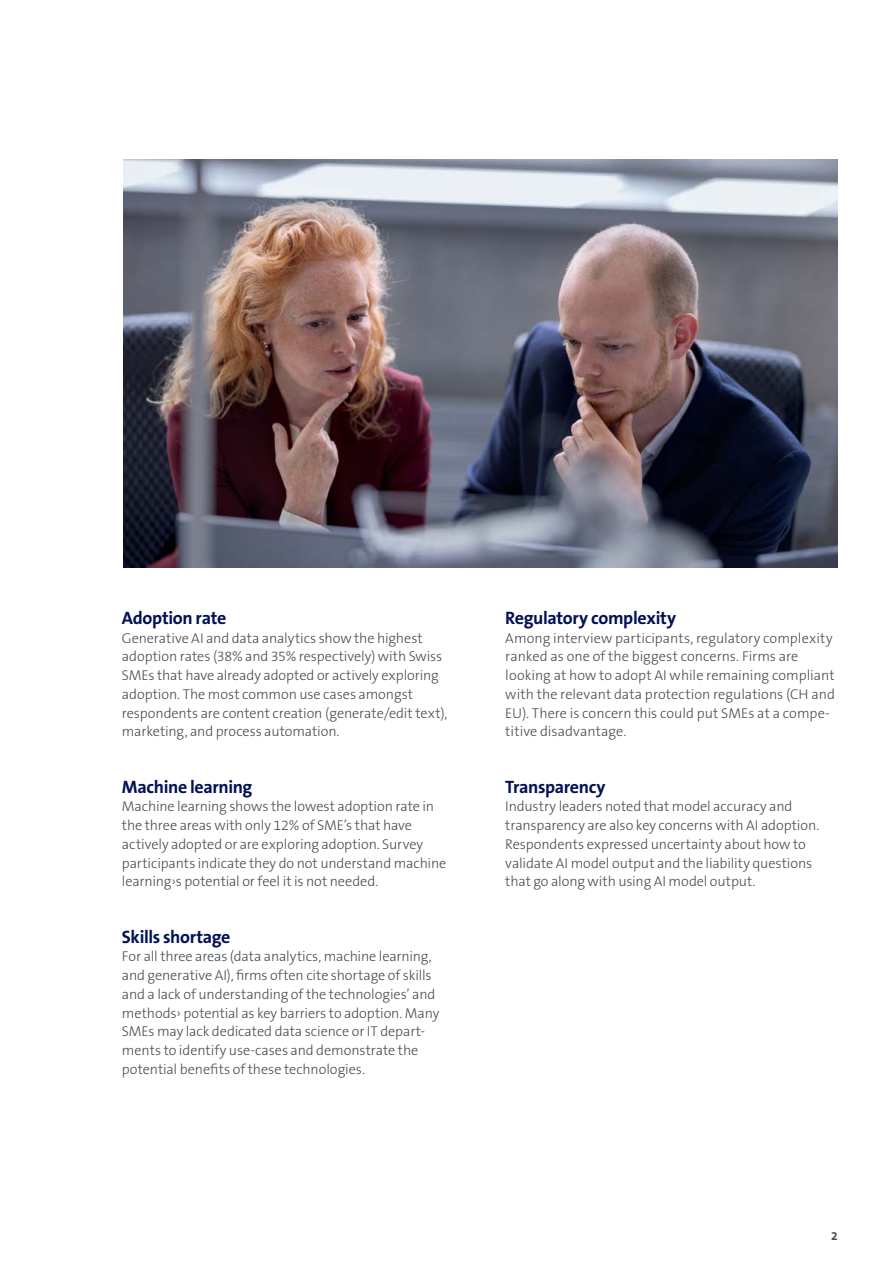
<style>
.page{position:relative;width:893px;height:1263px;background:#fff}
.page>*{position:absolute;margin:0;border:0;box-sizing:border-box;transform-origin:0 0}
.t1{font:700 18px "The Sans B W7";letter-spacing:-.02em;color:#015}
.t2{font:300 14.25px/18.8px "The Sans B W3";letter-spacing:-.005em;color:#474d55}
.t3{font:700 12px "The Sans B W7";color:#474d55}
</style>
<div class="page">
<img style="left:123px;top:160px;width:715px;height:408px">
<p class="t1" style="left:122px;top:606px;width:106px">Adoption rate</p>
<p class="t2" style="left:122px;top:628px;width:327px">Generative AI and data analytics show the highest adoption rates (38% and 35% respectively) with Swiss SMEs that have already adopted or actively exploring adoption. The most common use cases amongst respondents are content creation (generate/edit text), marketing, and process automation.</p>
<p class="t1" style="left:122px;top:775px;width:132px">Machine learning</p>
<p class="t2" style="left:122px;top:797px;width:326px">Machine learning shows the lowest adoption rate in the three areas with only 12% of SME’s that have actively adopted or are exploring adoption. Survey participants indicate they do not understand machine learning›s potential or feel it is not needed.</p>
<p class="t1" style="left:122px;top:925px;width:110px">Skills shortage</p>
<p class="t2" style="left:122px;top:947px;width:319px">For all three areas (data analytics, machine learning, and generative AI), firms often cite shortage of skills and a lack of understanding of the technologies’ and methods› potential as key barriers to adoption. Many SMEs may lack dedicated data science or IT depart&shy;ments to identify use-cases and demonstrate the potential benefits of these technologies.</p>
<p class="t1" style="left:505px;top:606px;width:172px">Regulatory complexity</p>
<p class="t2" style="left:505px;top:628px;width:331px">Among interview participants, regulatory complexity ranked as one of the biggest concerns. Firms are looking at how to adopt AI while remaining compliant with the relevant data protection regulations (CH and EU). There is concern this could put SMEs at a compe&shy;titive disadvantage.</p>
<p class="t1" style="left:505px;top:775px;width:102px">Transparency</p>
<p class="t2" style="left:505px;top:797px;width:315px">Industry leaders noted that model accuracy and transparency are also key concerns with AI adoption.<br>Respondents expressed uncertainty about how to validate AI model output and the liability questions that go along with using AI model output.</p>
<p class="t3" style="left:831px;top:1228px;width:8px">2</p>
</div>
